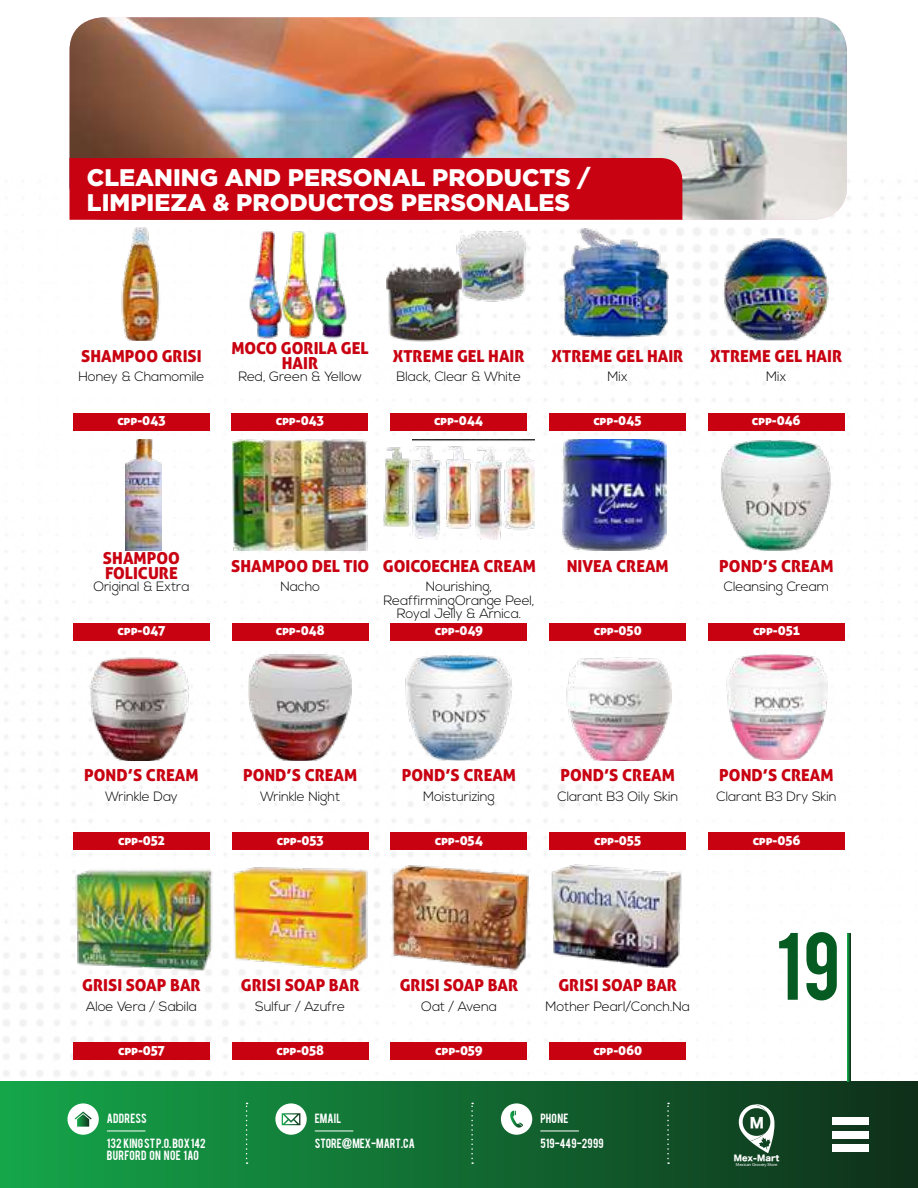
<style>
.page{position:relative;width:918px;height:1188px;background:#fff}
.page>*{position:absolute;margin:0;border:0;box-sizing:border-box;transform-origin:0 0}
.t1{font:75px "Bebas";color:#055b22}
.t2{font:900 24px/25.5px "Gotham";color:#fff}
.t3{font:16.5px/15px "Aller Display";color:#c90212;text-align:center}
.t4{font:13.8px "Hira Kaku Std N W8";color:#fff}
.t5{font:300 13.5px/13.5px "Nexa";letter-spacing:-.01em;color:#000;text-align:center}
.t6{font:13.5px "Aller Display";letter-spacing:-.01em;color:#fff}
.t7{font:10.5px/12.6px "Bebas";color:#fff}
.t8{font:10.5px "Bebas";letter-spacing:.02em;color:#fff}
.t9{font:8.1px "Hira Kaku Std N W8";color:#fff}
.t10{font:4.05px "Helvetica Neue";color:#fff}
</style>
<div class="page">
<img style="left:0;top:170px;width:918px;height:912px">
<img style="left:70px;top:17px;width:777px;height:203px">
<div style="left:70px;top:158px;width:612px;height:62px;background:#c90212"></div>
<div style="left:0;top:1082px;width:918px;height:106px;background:linear-gradient(to right,#15a64a,#11311b)"></div>
<div style="left:67px;top:1103px;width:32px;height:32px;background:#fff;border-radius:50%"></div>
<svg style="left:275px;top:1103px;width:32px;height:32px"></svg>
<svg style="left:246px;top:1103px;width:2px;height:61px"></svg>
<svg style="left:471px;top:1103px;width:2px;height:61px"></svg>
<svg style="left:667px;top:1103px;width:2px;height:61px"></svg>
<svg style="left:847px;top:933px;width:3px;height:149px"></svg>
<svg style="left:282px;top:1113px;width:18px;height:12px"></svg>
<svg style="left:75px;top:1112px;width:17px;height:15px"></svg>
<hr style="left:315px;top:1131px;width:38px;height:1px;background:#fff">
<hr style="left:107px;top:1131px;width:38px;height:1px;background:#fff">
<div style="left:501px;top:1103px;width:31px;height:32px;background:#fff;border-radius:50%"></div>
<svg style="left:510px;top:1111px;width:13px;height:17px"></svg>
<hr style="left:540px;top:1131px;width:39px;height:1px;background:#fff">
<div style="left:832px;top:1117px;width:36px;height:8px;background:#fff"></div>
<div style="left:832px;top:1131px;width:36px;height:7px;background:#fff"></div>
<div style="left:832px;top:1145px;width:36px;height:7px;background:#fff"></div>
<svg style="left:738px;top:1104px;width:38px;height:49px"></svg>
<img style="left:83px;top:228px;width:117px;height:113px">
<div style="left:73px;top:413px;width:137px;height:17px;background:#c90212"></div>
<img style="left:248px;top:228px;width:100px;height:113px">
<div style="left:232px;top:413px;width:136px;height:17px;background:#c90212"></div>
<img style="left:387px;top:267px;width:74px;height:76px">
<img style="left:455px;top:228px;width:74px;height:74px">
<div style="left:391px;top:413px;width:136px;height:17px;background:#c90212"></div>
<img style="left:563px;top:228px;width:106px;height:113px">
<div style="left:549px;top:413px;width:137px;height:17px;background:#c90212"></div>
<img style="left:717px;top:228px;width:116px;height:113px">
<div style="left:708px;top:413px;width:136px;height:17px;background:#c90212"></div>
<img style="left:126px;top:440px;width:36px;height:111px">
<div style="left:73px;top:623px;width:137px;height:17px;background:#c90212"></div>
<img style="left:232px;top:440px;width:136px;height:111px">
<div style="left:232px;top:623px;width:136px;height:17px;background:#c90212"></div>
<img style="left:383px;top:446px;width:29px;height:81px">
<img style="left:412px;top:440px;width:122px;height:100px">
<div style="left:391px;top:623px;width:136px;height:17px;background:#c90212"></div>
<img style="left:563px;top:440px;width:104px;height:111px">
<div style="left:550px;top:623px;width:136px;height:17px;background:#c90212"></div>
<img style="left:721px;top:440px;width:109px;height:111px">
<div style="left:708px;top:623px;width:137px;height:17px;background:#c90212"></div>
<img style="left:91px;top:657px;width:101px;height:103px">
<div style="left:73px;top:833px;width:137px;height:17px;background:#c90212"></div>
<img style="left:249px;top:653px;width:103px;height:107px">
<div style="left:232px;top:833px;width:136px;height:17px;background:#c90212"></div>
<img style="left:404px;top:654px;width:110px;height:106px">
<div style="left:391px;top:833px;width:136px;height:17px;background:#c90212"></div>
<img style="left:564px;top:657px;width:107px;height:103px">
<div style="left:550px;top:833px;width:136px;height:17px;background:#c90212"></div>
<img style="left:726px;top:655px;width:101px;height:105px">
<div style="left:708px;top:833px;width:137px;height:17px;background:#c90212"></div>
<img style="left:71px;top:862px;width:144px;height:108px">
<div style="left:73px;top:1043px;width:137px;height:17px;background:#c90212"></div>
<img style="left:226px;top:862px;width:148px;height:108px">
<div style="left:232px;top:1043px;width:136px;height:17px;background:#c90212"></div>
<img style="left:385px;top:862px;width:148px;height:108px">
<div style="left:391px;top:1043px;width:136px;height:17px;background:#c90212"></div>
<img style="left:544px;top:862px;width:148px;height:108px">
<div style="left:550px;top:1043px;width:136px;height:17px;background:#c90212"></div>
<img style="left:443px;top:441px;width:30px;height:90px">
<h2 class="t2" style="left:87px;top:164px;width:505px">CLEANING AND PERSONAL PRODUCTS /<br>LIMPIEZA &amp; PRODUCTOS PERSONALES</h2>
<p class="t3" style="left:81px;top:348px;width:122px">SHAMPOO GRISI</p>
<p class="t5" style="left:78px;top:371px;width:128px">Honey &amp; Chamomile</p>
<p class="t6" style="left:117px;top:412px;width:50px">cpp-043</p>
<p class="t3" style="left:231px;top:341px;width:139px">MOCO GORILA GEL<br>HAIR</p>
<p class="t5" style="left:238px;top:371px;width:125px">Red, Green &amp; Yellow</p>
<p class="t6" style="left:276px;top:412px;width:50px">cpp-043</p>
<p class="t3" style="left:393px;top:348px;width:133px">XTREME GEL HAIR</p>
<p class="t5" style="left:397px;top:371px;width:126px">Black, Clear &amp; White</p>
<p class="t6" style="left:434px;top:412px;width:51px">cpp-044</p>
<p class="t3" style="left:552px;top:348px;width:133px">XTREME GEL HAIR</p>
<p class="t5" style="left:607px;top:371px;width:22px">Mix</p>
<p class="t6" style="left:593px;top:412px;width:50px">cpp-045</p>
<p class="t3" style="left:710px;top:348px;width:133px">XTREME GEL HAIR</p>
<p class="t5" style="left:766px;top:371px;width:22px">Mix</p>
<p class="t6" style="left:752px;top:412px;width:50px">cpp-046</p>
<p class="t3" style="left:103px;top:550px;width:78px;text-align:left">SHAMPOO<br>FOLICURE</p>
<p class="t5" style="left:93px;top:580px;width:98px">Original &amp; Extra</p>
<p class="t6" style="left:118px;top:622px;width:49px">cpp-047</p>
<p class="t3" style="left:231px;top:558px;width:140px">SHAMPOO DEL TIO</p>
<p class="t5" style="left:280px;top:580px;width:41px">Nacho</p>
<p class="t6" style="left:276px;top:622px;width:50px">cpp-048</p>
<p class="t3" style="left:383px;top:558px;width:155px">GOICOECHEA CREAM</p>
<p class="t5" style="left:384px;top:580px;width:153px">Nourishing,<br>ReaffirmingOrange Peel,<br>Royal Jelly &amp; Arnica.</p>
<p class="t6" style="left:435px;top:622px;width:50px">cpp-049</p>
<p class="t3" style="left:567px;top:558px;width:104px">NIVEA CREAM</p>
<p class="t6" style="left:594px;top:622px;width:49px">cpp-050</p>
<p class="t3" style="left:719px;top:558px;width:116px">POND’S CREAM</p>
<p class="t5" style="left:724px;top:580px;width:107px">Cleansing Cream</p>
<p class="t6" style="left:753px;top:622px;width:48px">cpp-051</p>
<p class="t3" style="left:84px;top:768px;width:116px">POND’S CREAM</p>
<p class="t5" style="left:105px;top:790px;width:74px">Wrinkle Day</p>
<p class="t6" style="left:118px;top:832px;width:48px">cpp-052</p>
<p class="t3" style="left:82px;top:978px;width:120px">GRISI SOAP BAR</p>
<p class="t5" style="left:86px;top:1000px;width:112px">Aloe Vera / Sabila</p>
<p class="t6" style="left:118px;top:1041px;width:48px">cpp-057</p>
<p class="t8" style="left:107px;top:1110px;width:41px">ADDRESS</p>
<p class="t7" style="left:107px;top:1136px;width:100px">132 KING ST P.O. BOX 142<br>BURFORD ON N0E 1A0</p>
<p class="t3" style="left:243px;top:768px;width:116px">POND’S CREAM</p>
<p class="t5" style="left:260px;top:790px;width:82px">Wrinkle Night</p>
<p class="t6" style="left:277px;top:832px;width:49px">cpp-053</p>
<p class="t3" style="left:402px;top:768px;width:116px">POND’S CREAM</p>
<p class="t5" style="left:423px;top:790px;width:73px">Moisturizing</p>
<p class="t6" style="left:435px;top:832px;width:50px">cpp-054</p>
<p class="t3" style="left:561px;top:768px;width:116px">POND’S CREAM</p>
<p class="t5" style="left:557px;top:790px;width:122px">Clarant B3 Oily Skin</p>
<p class="t6" style="left:594px;top:832px;width:49px">cpp-055</p>
<p class="t3" style="left:719px;top:768px;width:116px">POND’S CREAM</p>
<p class="t5" style="left:717px;top:790px;width:122px">Clarant B3 Dry Skin</p>
<p class="t6" style="left:753px;top:832px;width:49px">cpp-056</p>
<p class="t3" style="left:241px;top:978px;width:120px">GRISI SOAP BAR</p>
<p class="t5" style="left:255px;top:1000px;width:92px">Sulfur / Azufre</p>
<p class="t6" style="left:276px;top:1041px;width:49px">cpp-058</p>
<p class="t3" style="left:400px;top:978px;width:120px">GRISI SOAP BAR</p>
<p class="t5" style="left:421px;top:1000px;width:77px">Oat / Avena</p>
<p class="t6" style="left:435px;top:1041px;width:49px">cpp-059</p>
<p class="t3" style="left:558px;top:978px;width:120px">GRISI SOAP BAR</p>
<p class="t5" style="left:546px;top:1000px;width:146px">Mother Pearl/Conch.Na</p>
<p class="t6" style="left:593px;top:1041px;width:50px">cpp-060</p>
<p class="t7" style="left:315px;top:1111px;width:28px">EMAIL</p>
<p class="t7" style="left:315px;top:1136px;width:101px">STORE@MEX-MART.CA</p>
<p class="t7" style="left:540px;top:1111px;width:30px">PHONE</p>
<p class="t7" style="left:540px;top:1136px;width:65px">519-449-2999</p>
<h1 class="t1" style="left:776px;top:912px;width:66px">19</h1>
<p class="t4" style="left:750px;top:1115px;width:16px">M</p>
<p class="t9" style="left:734px;top:1153px;width:47px">Mex-Mart</p>
<p class="t10" style="left:736px;top:1162px;width:43px">Mexican Grocery Store</p>
</div>
